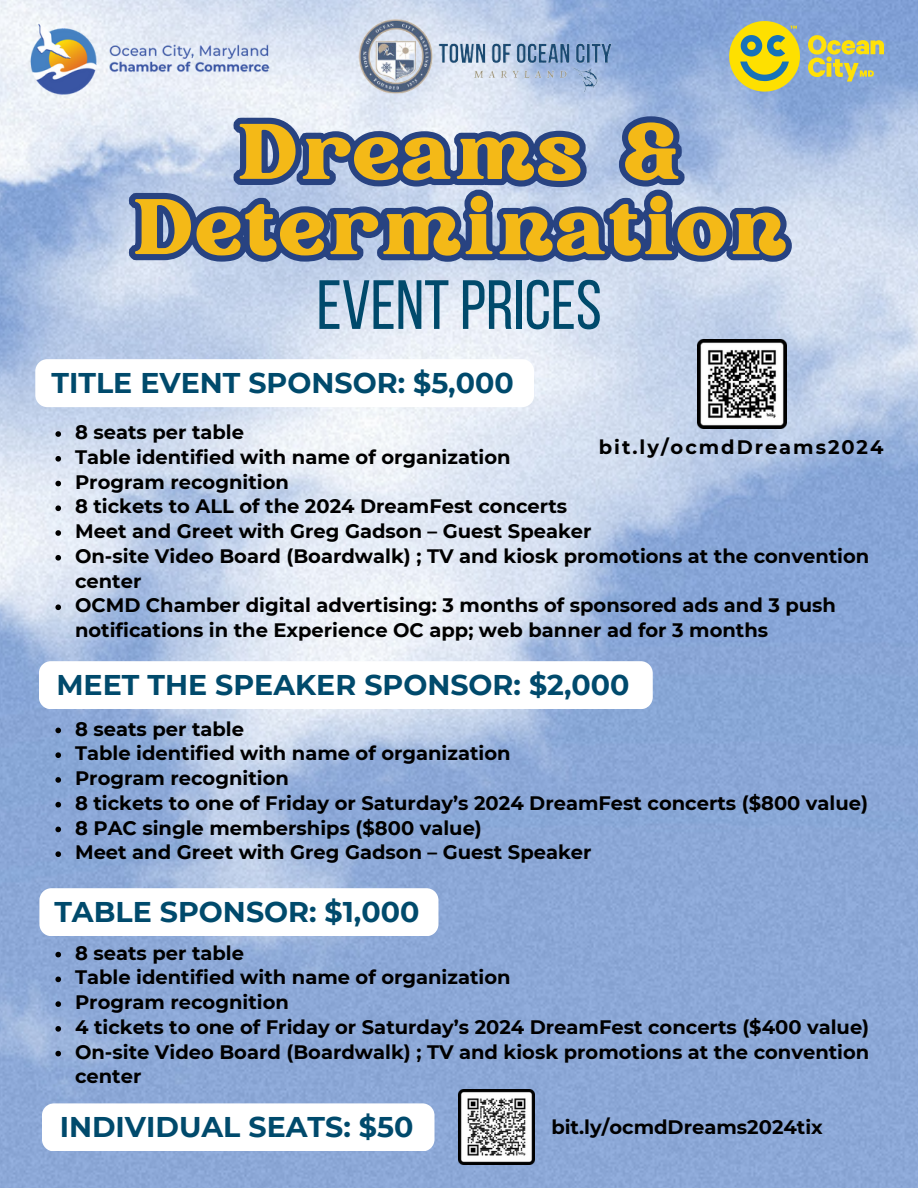
<style>
.page{position:relative;width:918px;height:1188px;background:#fff}
.page>*{position:absolute;margin:0;border:0;box-sizing:border-box;transform-origin:0 0}
.t1{font:78.6px/75.2px "Rundeck Smooth";color:#f4b917;text-align:center}
.t2{font:69.45px "Bebas Neue";color:#004a6c}
.t3{font:700 28.5px "Montserrat";color:#004a6c}
.t4{font:700 19.5px/24.8px "Montserrat";color:#000}
.t5{font:700 19.5px "Montserrat";letter-spacing:.1em;color:#000}
</style>
<div class="page">
<img style="left:0;top:0;width:918px;height:1188px">
<svg style="left:808px;top:35px;width:76px;height:47px;background:#b0b989"></svg>
<svg style="left:729px;top:21px;width:71px;height:71px;background:#babf50"></svg>
<img style="left:350px;top:18px;width:272px;height:78px">
<img style="left:25px;top:21px;width:271px;height:78px">
<img style="left:459px;top:1089px;width:75px;height:76px">
<img style="left:697px;top:340px;width:89px;height:89px">
<svg style="left:39px;top:661px;width:614px;height:48px"></svg>
<svg style="left:35px;top:359px;width:499px;height:48px"></svg>
<svg style="left:39px;top:888px;width:399px;height:48px"></svg>
<svg style="left:42px;top:1103px;width:393px;height:48px"></svg>
<svg style="left:55px;top:431px;width:6px;height:6px"></svg>
<svg style="left:55px;top:456px;width:6px;height:6px"></svg>
<svg style="left:55px;top:481px;width:6px;height:5px"></svg>
<svg style="left:55px;top:505px;width:6px;height:6px"></svg>
<svg style="left:55px;top:530px;width:6px;height:6px"></svg>
<svg style="left:55px;top:555px;width:6px;height:6px"></svg>
<svg style="left:55px;top:604px;width:6px;height:6px"></svg>
<svg style="left:55px;top:952px;width:6px;height:5px"></svg>
<svg style="left:55px;top:977px;width:6px;height:5px"></svg>
<svg style="left:55px;top:1001px;width:6px;height:6px"></svg>
<svg style="left:55px;top:1026px;width:6px;height:6px"></svg>
<svg style="left:55px;top:1051px;width:6px;height:5px"></svg>
<svg style="left:55px;top:728px;width:6px;height:5px"></svg>
<svg style="left:55px;top:752px;width:6px;height:6px"></svg>
<svg style="left:55px;top:777px;width:6px;height:6px"></svg>
<svg style="left:55px;top:802px;width:6px;height:6px"></svg>
<svg style="left:55px;top:827px;width:6px;height:5px"></svg>
<svg style="left:55px;top:851px;width:6px;height:6px"></svg>
<svg style="left:227px;top:107px;width:466px;height:72px;background:#7488b3"></svg>
<svg style="left:123px;top:179px;width:675px;height:93px;background:#6b81ae"></svg>
<p class="t1" style="left:130px;top:112px;width:659px">Dreams &amp;<br>Determination</p>
<p class="t2" style="left:317px;top:277px;width:287px">EVENTPRICES</p>
<p class="t3" style="left:51px;top:365px;width:464px">TITLE EVENT SPONSOR: $5,000</p>
<p class="t4" style="left:75px;top:420px;width:171px">8 seats per table</p>
<p class="t4" style="left:75px;top:444px;width:437px">Table identified with name of organization</p>
<p class="t4" style="left:75px;top:469px;width:215px">Program recognition</p>
<p class="t4" style="left:75px;top:494px;width:494px">8 tickets to ALL of the 2024 DreamFest concerts</p>
<p class="t4" style="left:75px;top:519px;width:518px">Meet and Greet with Greg Gadson – Guest Speaker</p>
<p class="t4" style="left:75px;top:543px;width:796px">On-site Video Board (Boardwalk) ; TV and kiosk promotions at the convention center</p>
<p class="t4" style="left:75px;top:593px;width:763px">OCMD Chamber digital advertising: 3 months of sponsored ads and 3 push notifications in the Experience OC app; web banner ad for 3 months</p>
<p class="t5" style="left:599px;top:436px;width:286px">bit.ly/ocmdDreams2024</p>
<p class="t3" style="left:56px;top:667px;width:575px">MEET THE SPEAKER SPONSOR: $2,000</p>
<p class="t4" style="left:75px;top:716px;width:171px">8 seats per table</p>
<p class="t4" style="left:75px;top:741px;width:437px">Table identified with name of organization</p>
<p class="t4" style="left:75px;top:766px;width:215px">Program recognition</p>
<p class="t4" style="left:75px;top:790px;width:795px">8 tickets to one of Friday or Saturday’s 2024 DreamFest concerts ($800 value)</p>
<p class="t4" style="left:75px;top:815px;width:408px">8 PAC single memberships ($800 value)</p>
<p class="t4" style="left:75px;top:840px;width:518px">Meet and Greet with Greg Gadson – Guest Speaker</p>
<p class="t3" style="left:54px;top:894px;width:367px">TABLE SPONSOR: $1,000</p>
<p class="t4" style="left:75px;top:940px;width:171px">8 seats per table</p>
<p class="t4" style="left:75px;top:965px;width:437px">Table identified with name of organization</p>
<p class="t4" style="left:75px;top:990px;width:215px">Program recognition</p>
<p class="t4" style="left:75px;top:1015px;width:796px">4 tickets to one of Friday or Saturday’s 2024 DreamFest concerts ($400 value)</p>
<p class="t4" style="left:75px;top:1039px;width:796px">On-site Video Board (Boardwalk) ; TV and kiosk promotions at the convention center</p>
<p class="t3" style="left:60px;top:1109px;width:355px">INDIVIDUAL SEATS: $50</p>
<p class="t4" style="left:551px;top:1114px;width:273px">bit.ly/ocmdDreams2024tix</p>
</div>
